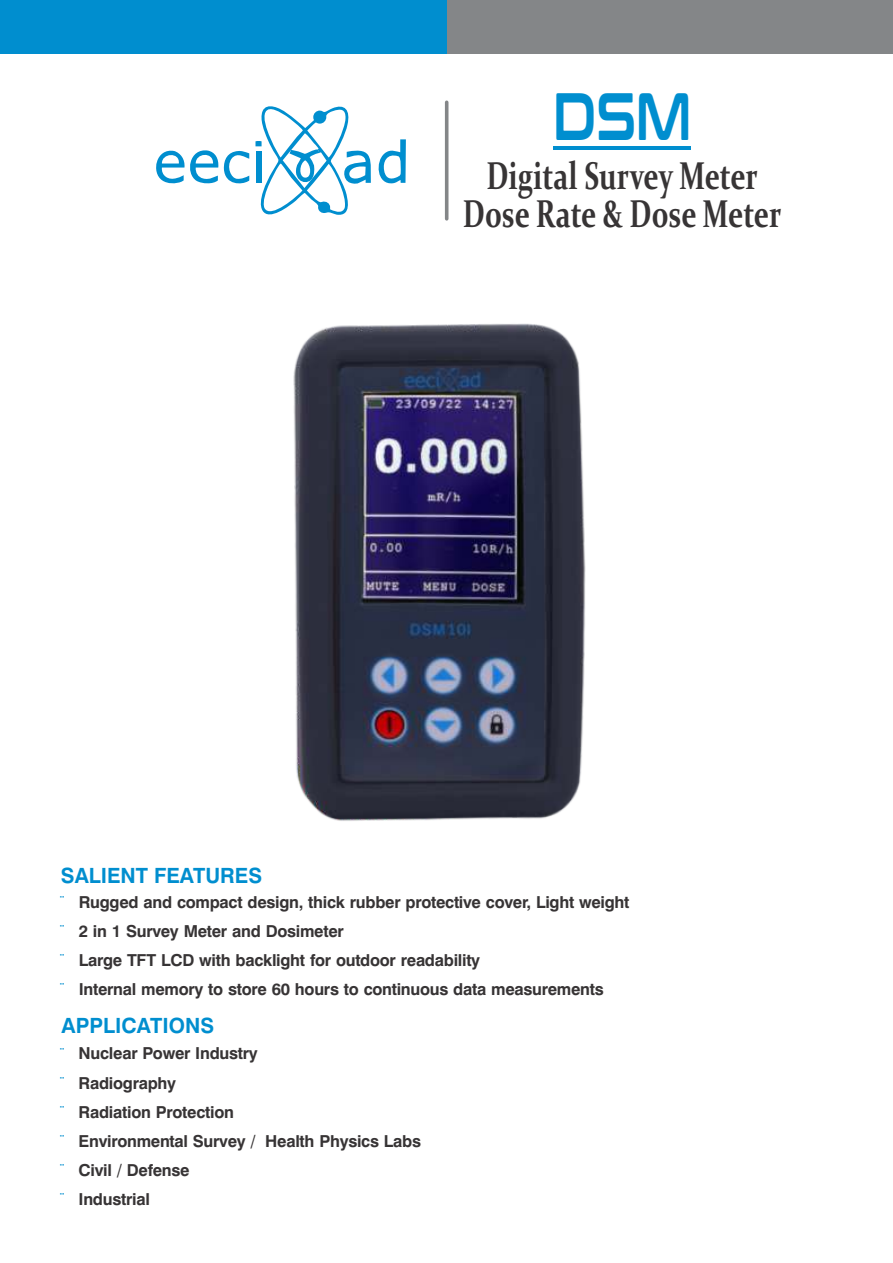
<style>
.page{position:relative;width:893px;height:1263px;background:#fff}
.page>*{position:absolute;margin:0;border:0;box-sizing:border-box;transform-origin:0 0}
.t1{font:66.9px "Conthrax Sb";color:#008ecf;scale:.69 1}
.t2{font:700 39px/37.8px "Constantia";color:#373435;text-align:center;scale:.72 1}
.t3{font:700 21px "Swiss 721 BT";color:#008ecf}
.t4{font:700 16.5px/29.1px "Swiss 721 BT";letter-spacing:-.015em;color:#373435}
</style>
<div class="page">
<hr style="left:445px;top:102px;width:3px;height:117px;background:#848688">
<hr style="left:554px;top:146px;width:137px;height:3px;background:#008ecf">
<img style="left:293px;top:323px;width:293px;height:498px">
<div style="left:0;top:0;width:893px;height:53px;background:#848688"></div>
<div style="left:0;top:0;width:446px;height:53px;background:#008ecf"></div>
<svg style="left:156px;top:106px;width:250px;height:109px"></svg>
<h1 class="t1" style="left:554px;top:92px;width:201px">DSM</h1>
<h2 class="t2" style="left:463px;top:161px;width:444px">Digital Survey Meter<br>Dose Rate &amp; Dose Meter</h2>
<p class="t3" style="left:61px;top:867px;width:203px">SALIENT FEATURES</p>
<p class="t4" style="left:79px;top:889px;width:552px">Rugged and compact design, thick rubber protective cover, Light weight 2 in 1 Survey Meter and Dosimeter<br>Large TFT LCD with backlight for outdoor readability<br>Internal memory to store 60 hours to continuous data measurements</p>
<p class="t3" style="left:62px;top:1017px;width:154px">APPLICATIONS</p>
<p class="t4" style="left:79px;top:1040px;width:344px">Nuclear Power Industry<br>Radiography<br>Radiation Protection<br>Environmental Survey / Health Physics Labs<br>Civil / Defense<br>Industrial</p>
</div>
